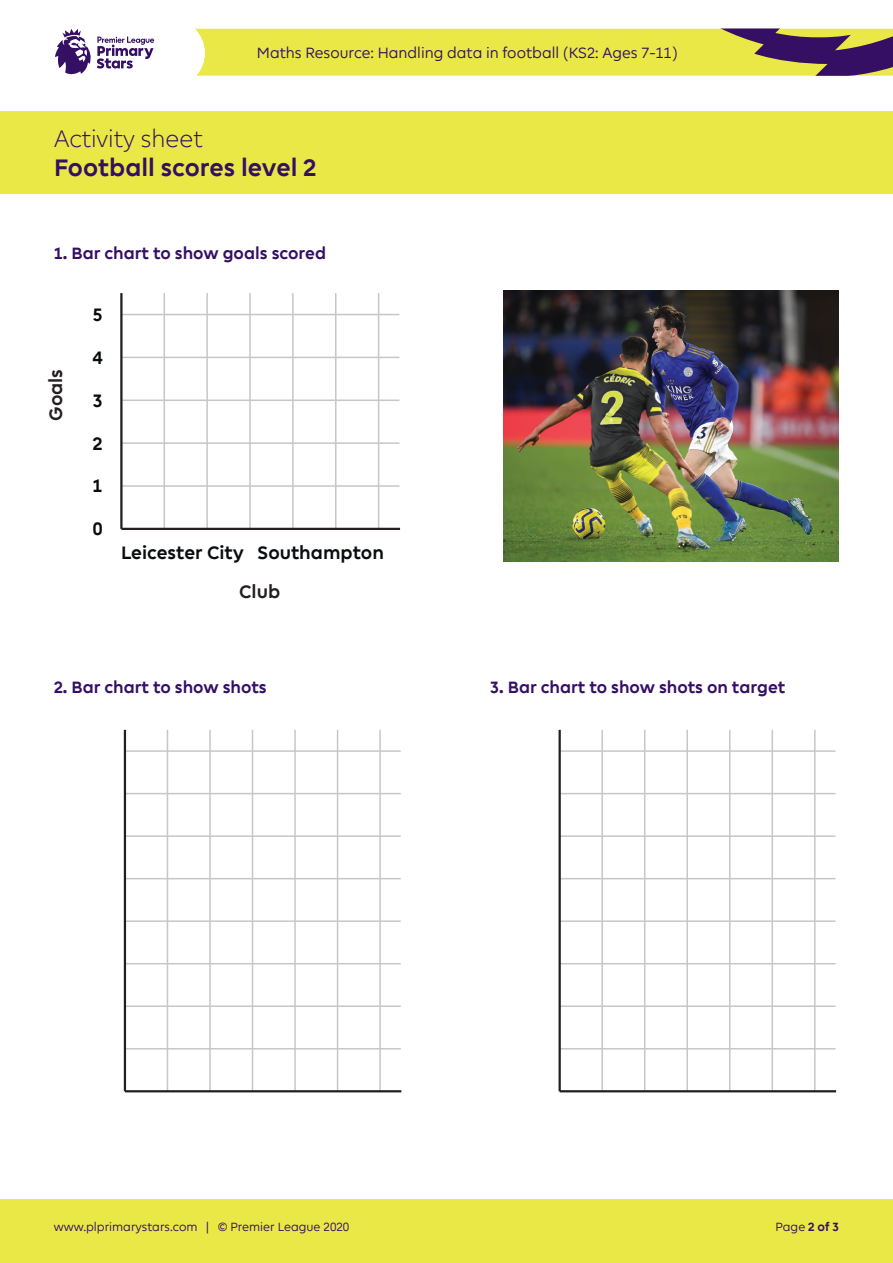
<style>
.page{position:relative;width:893px;height:1263px;background:#fff}
.page>*{position:absolute;margin:0;border:0;box-sizing:border-box;transform-origin:0 0}
.t1{font:700 24px "Premier League";color:#340f63}
.t2{font:300 24px "Premier League";color:#340f63}
.t3{font:700 18.15px "Premier League";color:#0a0d10}
.t4{font:700 18.15px "Premier League";color:#231f20}
.Purple_Header{font:700 16.5px "Premier League";color:#340f63}
.t5{font:15px "Premier League";color:#340f63}
.t6{font:12px "Premier League";color:#340f63}
.s1{font-weight:700}
</style>
<div class="page">
<div style="left:0;top:111px;width:893px;height:83px;background:#eae846"></div>
<svg style="left:195px;top:28px;width:698px;height:48px"></svg>
<div style="left:0;top:1199px;width:893px;height:64px;background:#eae846"></div>
<svg style="left:55px;top:29px;width:99px;height:46px"></svg>
<hr style="left:121px;top:485px;width:278px;height:2px;background:#c6c7c7">
<hr style="left:121px;top:442px;width:278px;height:2px;background:#c6c7c7">
<hr style="left:121px;top:399px;width:278px;height:2px;background:#c6c7c7">
<hr style="left:121px;top:357px;width:278px;height:1px;background:#c6c7c7">
<hr style="left:121px;top:314px;width:278px;height:1px;background:#c6c7c7">
<hr style="left:164px;top:293px;width:1px;height:236px;background:#c6c7c7">
<hr style="left:206px;top:293px;width:2px;height:236px;background:#c6c7c7">
<hr style="left:292px;top:293px;width:2px;height:236px;background:#c6c7c7">
<hr style="left:335px;top:293px;width:1px;height:236px;background:#c6c7c7">
<hr style="left:378px;top:293px;width:1px;height:236px;background:#c6c7c7">
<hr style="left:120px;top:293px;width:3px;height:236px;background:#231f20">
<hr style="left:249px;top:293px;width:2px;height:236px;background:#c6c7c7">
<hr style="left:121px;top:528px;width:279px;height:2px;background:#231f20">
<img style="left:503px;top:290px;width:336px;height:271px">
<hr style="left:125px;top:1048px;width:276px;height:1px;background:#c6c7c7">
<hr style="left:125px;top:1005px;width:276px;height:2px;background:#c6c7c7">
<hr style="left:125px;top:963px;width:276px;height:1px;background:#c6c7c7">
<hr style="left:125px;top:920px;width:276px;height:2px;background:#c6c7c7">
<hr style="left:125px;top:878px;width:276px;height:1px;background:#c6c7c7">
<hr style="left:125px;top:835px;width:276px;height:2px;background:#c6c7c7">
<hr style="left:125px;top:793px;width:276px;height:1px;background:#c6c7c7">
<hr style="left:125px;top:750px;width:276px;height:2px;background:#c6c7c7">
<hr style="left:167px;top:730px;width:1px;height:361px;background:#c6c7c7">
<hr style="left:209px;top:730px;width:2px;height:361px;background:#c6c7c7">
<hr style="left:294px;top:730px;width:2px;height:361px;background:#c6c7c7">
<hr style="left:337px;top:730px;width:1px;height:361px;background:#c6c7c7">
<hr style="left:379px;top:730px;width:2px;height:361px;background:#c6c7c7">
<hr style="left:124px;top:730px;width:2px;height:361px;background:#231f20">
<hr style="left:252px;top:730px;width:1px;height:361px;background:#c6c7c7">
<hr style="left:125px;top:1090px;width:276px;height:2px;background:#231f20">
<hr style="left:560px;top:1048px;width:275px;height:1px;background:#c6c7c7">
<hr style="left:560px;top:1005px;width:275px;height:2px;background:#c6c7c7">
<hr style="left:560px;top:963px;width:275px;height:1px;background:#c6c7c7">
<hr style="left:560px;top:920px;width:275px;height:2px;background:#c6c7c7">
<hr style="left:560px;top:878px;width:275px;height:1px;background:#c6c7c7">
<hr style="left:560px;top:835px;width:275px;height:2px;background:#c6c7c7">
<hr style="left:560px;top:793px;width:275px;height:1px;background:#c6c7c7">
<hr style="left:560px;top:750px;width:275px;height:2px;background:#c6c7c7">
<hr style="left:601px;top:730px;width:2px;height:361px;background:#c6c7c7">
<hr style="left:644px;top:730px;width:1px;height:361px;background:#c6c7c7">
<hr style="left:729px;top:730px;width:1px;height:361px;background:#c6c7c7">
<hr style="left:771px;top:730px;width:2px;height:361px;background:#c6c7c7">
<hr style="left:814px;top:730px;width:2px;height:361px;background:#c6c7c7">
<hr style="left:559px;top:730px;width:2px;height:361px;background:#231f20">
<hr style="left:686px;top:730px;width:2px;height:361px;background:#c6c7c7">
<hr style="left:560px;top:1090px;width:276px;height:2px;background:#231f20">
<p class="t5" style="left:257px;top:44px;width:422px">Maths Resource: Handling data in football (KS2: Ages 7-11)</p>
<h1 class="t2" style="left:54px;top:125px;width:150px">Activity sheet</h1>
<h1 class="t1" style="left:54px;top:154px;width:264px">Football scores level 2</h1>
<p class="Purple_Header" style="left:54px;top:245px;width:274px">1. Bar chart to show goals scored</p>
<p class="t4" style="left:46px;top:421px;width:54px;rotate:-90deg">Goals</p>
<p class="t3" style="left:93px;top:305px;width:11px">5</p>
<p class="t3" style="left:93px;top:347px;width:11px">4</p>
<p class="t3" style="left:93px;top:390px;width:11px">3</p>
<p class="t3" style="left:93px;top:433px;width:11px">2</p>
<p class="t3" style="left:93px;top:476px;width:11px">1</p>
<p class="t3" style="left:93px;top:519px;width:11px">0</p>
<p class="t3" style="left:121px;top:543px;width:264px">Leicester City Southampton</p>
<p class="t4" style="left:239px;top:582px;width:43px">Club</p>
<p class="Purple_Header" style="left:54px;top:678px;width:214px">2. Bar chart to show shots</p>
<p class="Purple_Header" style="left:490px;top:678px;width:297px">3. Bar chart to show shots on target</p>
<p class="t6" style="left:54px;top:1220px;width:297px">www.plprimarystars.com | © Premier League 2020</p>
<p class="t6" style="left:775px;top:1220px;width:65px">Page <span class="s1">2 of 3</span></p>
</div>
